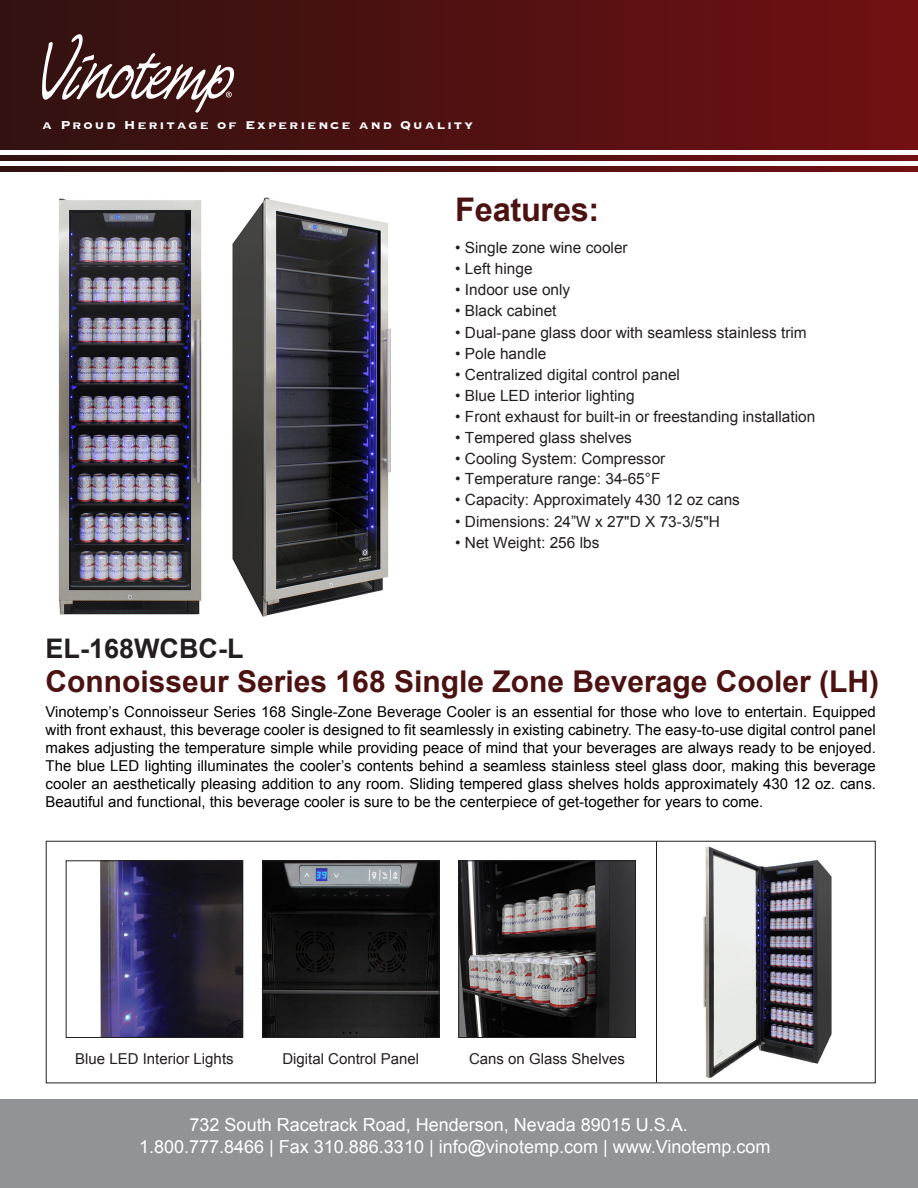
<style>
.page{position:relative;width:918px;height:1188px;background:#fff}
.page>*{position:absolute;margin:0;border:0;box-sizing:border-box;transform-origin:0 0}
.t1{font:700 32.55px "Arial";letter-spacing:-.01em;color:#4c1211}
.t2{font:700 30px "Arial";color:#4c1211}
.t3{font:700 27px "Arial";color:#231f20}
.t4{font:18px "Arial";color:#fff}
.t5{font:15.45px "Arial";color:#231f20}
.t6{font:15px/18px "Arial";color:#000;text-align:justify}
.t7{font:15px "Arial";color:#231f20}
.t8{font:700 15px "Copperplate";letter-spacing:.12em;color:#fff}
</style>
<div class="page">
<div style="left:0;top:0;width:918px;height:150px;background:linear-gradient(to right,#301211,#711012)"></div>
<svg style="left:0;top:155px;width:918px;height:6px;background:#501111"></svg>
<svg style="left:0;top:166px;width:918px;height:6px;background:#501111"></svg>
<svg style="left:42px;top:33px;width:193px;height:80px;background:#603f3f"></svg>
<div style="left:0;top:1100px;width:918px;height:88px;background:#919396"></div>
<img style="left:232px;top:197px;width:159px;height:420px">
<img style="left:58px;top:198px;width:144px;height:417px">
<img style="left:264px;top:862px;width:173px;height:174px">
<img style="left:460px;top:862px;width:174px;height:174px">
<img style="left:100px;top:862px;width:141px;height:174px">
<img style="left:688px;top:840px;width:156px;height:244px">
<div style="left:46px;top:841px;width:830px;height:242px;border:1px solid #231f20"></div>
<hr style="left:656px;top:841px;width:1px;height:241px;background:#231f20">
<div style="left:66px;top:860px;width:177px;height:178px;border:1px solid #231f20"></div>
<div style="left:262px;top:860px;width:177px;height:178px;border:1px solid #231f20"></div>
<div style="left:458px;top:860px;width:178px;height:178px;border:1px solid #231f20"></div>
<p class="t8" style="left:42px;top:115px;width:433px">a Proud Heritage of Experience and Quality</p>
<h1 class="t1" style="left:455px;top:189px;width:146px">Features:</h1>
<p class="t5" style="left:455px;top:237px;width:174px">• Single zone wine cooler</p>
<p class="t5" style="left:455px;top:258px;width:79px">• Left hinge</p>
<p class="t5" style="left:455px;top:279px;width:117px">• Indoor use only</p>
<p class="t5" style="left:455px;top:322px;width:353px">• Dual-pane glass door with seamless stainless trim</p>
<p class="t5" style="left:455px;top:343px;width:93px">• Pole handle</p>
<p class="t5" style="left:455px;top:301px;width:103px">• Black cabinet</p>
<p class="t5" style="left:455px;top:364px;width:226px">• Centralized digital control panel</p>
<p class="t5" style="left:455px;top:385px;width:181px">• Blue LED interior lighting</p>
<p class="t5" style="left:455px;top:407px;width:362px">• Front exhaust for built-in or freestanding installation</p>
<p class="t5" style="left:455px;top:428px;width:178px">• Tempered glass shelves</p>
<p class="t5" style="left:455px;top:469px;width:207px">• Temperature range: 34-65°F</p>
<p class="t5" style="left:455px;top:490px;width:286px">• Capacity: Approximately 430 12 oz cans</p>
<p class="t5" style="left:455px;top:449px;width:212px">• Cooling System: Compressor</p>
<p class="t5" style="left:455px;top:512px;width:266px">• Dimensions: 24”W x 27"D X 73-3/5"H</p>
<p class="t5" style="left:455px;top:533px;width:146px">• Net Weight: 256 lbs</p>
<h3 class="t3" style="left:46px;top:631px;width:199px">EL-168WCBC-L</h3>
<h2 class="t2" style="left:46px;top:662px;width:835px">Connoisseur Series 168 Single Zone Beverage Cooler (LH)</h2>
<p class="t6" style="left:46px;top:703px;width:832px">Vinotemp’s Connoisseur Series 168 Single-Zone Beverage Cooler is an essential for those who love to entertain. Equipped with front exhaust, this beverage cooler is designed to fit seamlessly in existing cabinetry. The easy-to-use digital control panel makes adjusting the temperature simple while providing peace of mind that your beverages are always ready to be enjoyed.<br>The blue LED lighting illuminates the cooler’s contents behind a seamless stainless steel glass door, making this beverage cooler an aesthetically pleasing addition to any room. Sliding tempered glass shelves holds approximately 430 12 oz. cans.<br>Beautiful and functional, this beverage cooler is sure to be the centerpiece of get-together for years to come.</p>
<p class="t7" style="left:75px;top:1049px;width:160px">Blue LED Interior Lights</p>
<p class="t7" style="left:282px;top:1049px;width:138px">Digital Control Panel</p>
<p class="t7" style="left:469px;top:1049px;width:157px">Cans on Glass Shelves</p>
<p class="t4" style="left:190px;top:1113px;width:500px">732 South Racetrack Road, Henderson, Nevada 89015 U.S.A.</p>
<p class="t4" style="left:139px;top:1134px;width:633px">1.800.777.8466 | Fax 310.886.3310 | info@vinotemp.com | www.Vinotemp.com</p>
</div>
